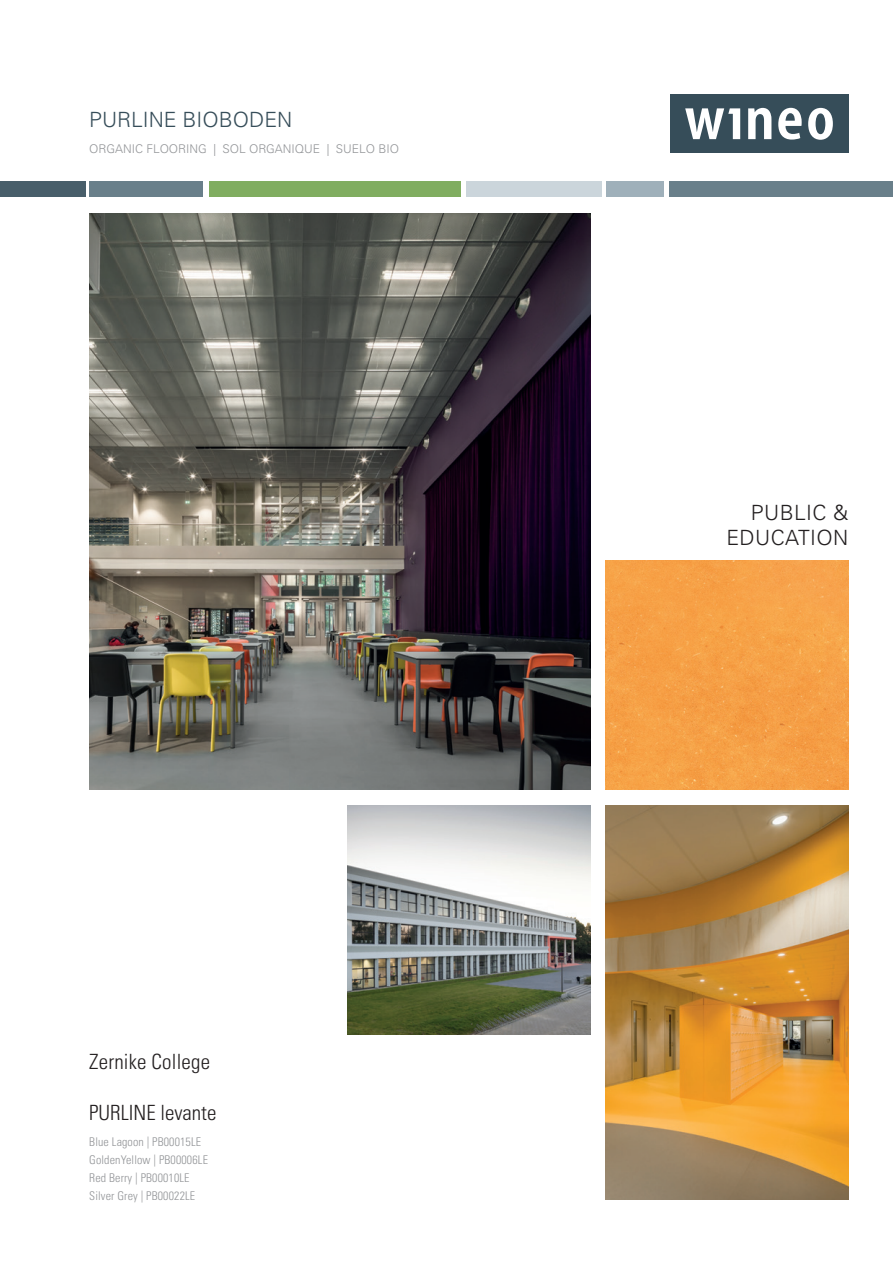
<style>
.page{position:relative;width:893px;height:1263px;background:#fff}
.page>*{position:absolute;margin:0;border:0;box-sizing:border-box;transform-origin:0 0}
.t1{font:21px "Univers LTCYR 47 Light Cond";letter-spacing:.005em;color:#231f20}
.t2{font:300 21px/25.5px "Univers LTCYR 45";letter-spacing:.02em;color:#231f20;text-align:right}
.t3{font:300 21px "Univers LTCYR 45";color:#364d59}
.t4{font:12px/18px "Univers LTCYR 47 Light Cond";letter-spacing:.01em;color:#939598}
.t5{font:300 12px "Univers LTCYR 45";color:#939598}
</style>
<div class="page">
<div style="left:209px;top:182px;width:252px;height:15px;background:#80ad60"></div>
<div style="left:0;top:182px;width:85px;height:15px;background:#485e6a"></div>
<div style="left:606px;top:182px;width:57px;height:15px;background:#9fb0ba"></div>
<div style="left:89px;top:182px;width:114px;height:15px;background:#697f8a"></div>
<div style="left:670px;top:182px;width:223px;height:15px;background:#697f8a"></div>
<div style="left:466px;top:182px;width:136px;height:15px;background:#cbd5db"></div>
<div style="left:670px;top:95px;width:178px;height:58px;background:#364d59"></div>
<svg style="left:778px;top:108px;width:24px;height:32px"></svg>
<svg style="left:808px;top:108px;width:25px;height:32px"></svg>
<svg style="left:685px;top:108px;width:55px;height:31px"></svg>
<svg style="left:748px;top:108px;width:23px;height:31px"></svg>
<img style="left:89px;top:213px;width:501px;height:576px">
<img style="left:348px;top:805px;width:242px;height:229px">
<img style="left:606px;top:805px;width:242px;height:395px">
<img style="left:606px;top:561px;width:242px;height:228px">
<h1 class="t3" style="left:89px;top:106px;width:205px">PURLINE BIOBODEN</h1>
<p class="t5" style="left:89px;top:141px;width:311px">ORGANIC FLOORING | SOL ORGANIQUE | SUELO BIO</p>
<h1 class="t1" style="left:89px;top:1048px;width:122px">Zernike College</h1>
<h1 class="t1" style="left:89px;top:1099px;width:129px">PURLINE levante</h1>
<p class="t4" style="left:89px;top:1132px;width:120px">Blue Lagoon | PB00015LE<br>GoldenYellow | PB00006LE<br>Red Berry | PB00010LE<br>Silver Grey | PB00022LE</p>
<h1 class="t2" style="left:726px;top:499px;width:123px">PUBLIC &amp;<br>EDUCATION</h1>
</div>
